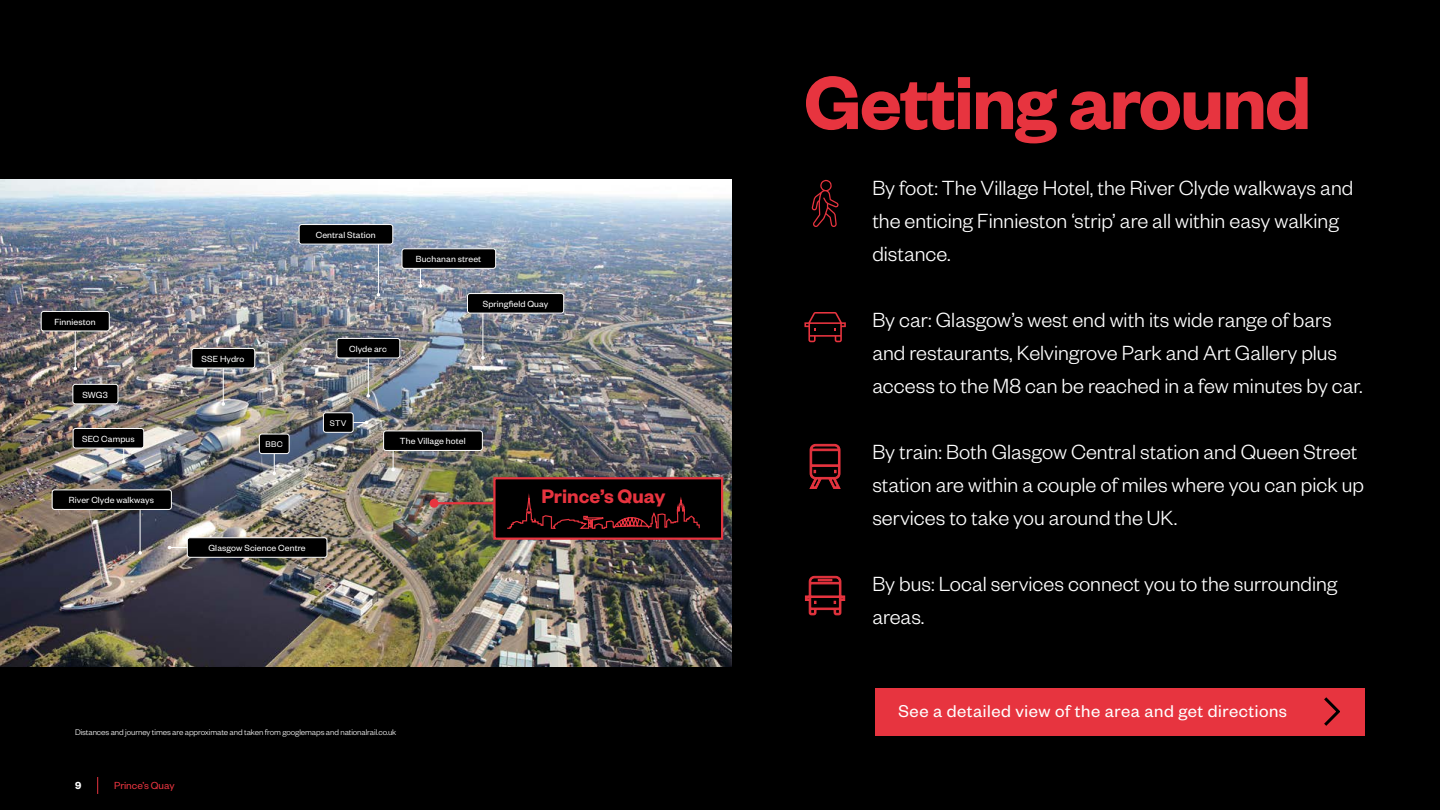
<style>
.page{position:relative;width:1440px;height:810px;background:#000}
.page>*{position:absolute;margin:0;border:0;box-sizing:border-box;transform-origin:0 0}
.t1{font:600 82.5px "Founders Grotesk";letter-spacing:-.02em;color:#e7343f}
.t2{font:300 22.5px/33px "Founders Grotesk";color:#fff}
.t3{font:600 21.45px "Founders Grotesk";color:#e7343f}
.t4{font:18.75px "Founders Grotesk";letter-spacing:.03em;color:#fff}
.t5{font:11.25px "Founders Grotesk";color:#e7343f}
.t6{font:600 11.25px "Founders Grotesk";color:#fff}
.t7{font:9.75px "Founders Grotesk";letter-spacing:.01em;color:#fff}
.t8{font:300 9px "Founders Grotesk";letter-spacing:-.01em;color:#fff}
.t9{font:9px "Founders Grotesk";letter-spacing:.04em;color:#fff}
</style>
<div class="page">
<div style="left:875px;top:688px;width:490px;height:47px;background:#e7343f"></div>
<svg style="left:812px;top:180px;width:27px;height:47px"></svg>
<svg style="left:804px;top:312px;width:42px;height:30px"></svg>
<svg style="left:809px;top:444px;width:32px;height:45px"></svg>
<svg style="left:805px;top:576px;width:40px;height:40px"></svg>
<svg style="left:97px;top:777px;width:1px;height:17px"></svg>
<svg style="left:1324px;top:697px;width:16px;height:29px"></svg>
<img style="left:0;top:180px;width:731px;height:487px">
<hr style="left:274px;top:437px;width:1px;height:36px;background:#fff">
<div style="left:259px;top:434px;width:30px;height:20px;background:#000;border-radius:3px"></div>
<div style="left:259px;top:434px;width:31px;height:20px;border:1px solid #fff;border-radius:3px"></div>
<hr style="left:368px;top:354px;width:1px;height:42px;background:#fff">
<div style="left:337px;top:338px;width:63px;height:20px;background:#000;border-radius:3px"></div>
<div style="left:336px;top:338px;width:64px;height:20px;border:1px solid #fff;border-radius:3px"></div>
<div style="left:73px;top:384px;width:45px;height:20px;background:#000;border-radius:3px"></div>
<div style="left:72px;top:384px;width:46px;height:20px;border:1px solid #fff;border-radius:3px"></div>
<svg style="left:122px;top:448px;width:4px;height:16px"></svg>
<div style="left:73px;top:428px;width:71px;height:20px;background:#000;border-radius:3px"></div>
<div style="left:73px;top:428px;width:71px;height:20px;border:1px solid #fff;border-radius:3px"></div>
<hr style="left:223px;top:367px;width:1px;height:37px;background:#fff">
<svg style="left:221px;top:402px;width:4px;height:4px"></svg>
<div style="left:192px;top:348px;width:63px;height:20px;background:#000;border-radius:3px"></div>
<div style="left:191px;top:348px;width:64px;height:20px;border:1px solid #fff;border-radius:3px"></div>
<hr style="left:434px;top:502px;width:131px;height:2px;background:#e7343f">
<div style="left:430px;top:499px;width:9px;height:9px;background:#e7343f;border-radius:50%"></div>
<svg style="left:168px;top:546px;width:19px;height:3px"></svg>
<div style="left:187px;top:538px;width:140px;height:19px;background:#000;border-radius:3px"></div>
<div style="left:187px;top:537px;width:140px;height:21px;border:1px solid #fff;border-radius:3px"></div>
<svg style="left:419px;top:269px;width:3px;height:19px"></svg>
<div style="left:402px;top:249px;width:94px;height:19px;background:#000;border-radius:3px"></div>
<div style="left:402px;top:248px;width:94px;height:21px;border:1px solid #fff;border-radius:3px"></div>
<svg style="left:354px;top:421px;width:14px;height:3px"></svg>
<div style="left:323px;top:413px;width:30px;height:19px;background:#000;border-radius:3px"></div>
<div style="left:323px;top:412px;width:31px;height:21px;border:1px solid #fff;border-radius:3px"></div>
<hr style="left:378px;top:243px;width:1px;height:52px;background:#fff">
<div style="left:299px;top:225px;width:94px;height:19px;background:#000;border-radius:3px"></div>
<div style="left:299px;top:224px;width:94px;height:21px;border:1px solid #fff;border-radius:3px"></div>
<hr style="left:482px;top:303px;width:1px;height:55px;background:#fff">
<svg style="left:481px;top:356px;width:4px;height:4px"></svg>
<div style="left:467px;top:294px;width:97px;height:19px;background:#000;border-radius:3px"></div>
<div style="left:467px;top:293px;width:97px;height:21px;border:1px solid #fff;border-radius:3px"></div>
<hr style="left:140px;top:507px;width:1px;height:46px;background:#fff">
<svg style="left:138px;top:551px;width:4px;height:4px"></svg>
<div style="left:52px;top:490px;width:119px;height:19px;background:#000;border-radius:3px"></div>
<div style="left:52px;top:489px;width:120px;height:21px;border:1px solid #fff;border-radius:3px"></div>
<svg style="left:391px;top:451px;width:4px;height:20px"></svg>
<div style="left:384px;top:431px;width:98px;height:19px;background:#000;border-radius:3px"></div>
<div style="left:383px;top:430px;width:100px;height:21px;border:1px solid #fff;border-radius:3px"></div>
<div style="left:494px;top:478px;width:228px;height:61px;background:#000"></div>
<div style="left:493px;top:477px;width:230px;height:63px;border:2px solid #e7343f"></div>
<svg style="left:507px;top:493px;width:193px;height:36px"></svg>
<hr style="left:75px;top:326px;width:1px;height:43px;background:#fff">
<div style="left:41px;top:311px;width:68px;height:20px;background:#000;border-radius:3px"></div>
<div style="left:41px;top:311px;width:69px;height:20px;border:1px solid #fff;border-radius:3px"></div>
<p class="t7" style="left:54px;top:316px;width:43px">Finnieston</p>
<p class="t7" style="left:82px;top:389px;width:27px">SWG3</p>
<p class="t7" style="left:82px;top:433px;width:54px">SEC Campus</p>
<p class="t7" style="left:69px;top:494px;width:87px">River Clyde walkways</p>
<p class="t7" style="left:202px;top:353px;width:44px">SSE Hydro</p>
<p class="t7" style="left:316px;top:229px;width:61px">Central Station</p>
<p class="t7" style="left:349px;top:343px;width:39px">Clyde arc</p>
<p class="t7" style="left:416px;top:253px;width:67px">Buchanan street</p>
<p class="t7" style="left:483px;top:298px;width:67px">Springfield Quay</p>
<p class="t9" style="left:265px;top:439px;width:19px">BBC</p>
<p class="t9" style="left:330px;top:418px;width:18px">STV</p>
<p class="t7" style="left:209px;top:542px;width:99px">Glasgow Science Centre</p>
<p class="t7" style="left:400px;top:435px;width:67px">The Village hotel</p>
<p class="t3" style="left:541px;top:483px;width:126px">Prince’s Quay</p>
<p class="t8" style="left:75px;top:727px;width:323px">Distances and journey times are approximate and taken from googlemaps and nationalrail.co.uk</p>
<p class="t6" style="left:75px;top:779px;width:8px">9</p>
<p class="t5" style="left:114px;top:779px;width:62px">Prince’s Quay</p>
<h1 class="t1" style="left:804px;top:51px;width:509px">Getting around</h1>
<p class="t2" style="left:872px;top:170px;width:483px">By foot: The Village Hotel, the River Clyde walkways and the enticing Finnieston ‘strip’ are all within easy walking distance.</p>
<p class="t2" style="left:872px;top:302px;width:492px">By car: Glasgow’s west end with its wide range of bars and restaurants, Kelvingrove Park and Art Gallery plus access to the M8 can be reached in a few minutes by car.</p>
<p class="t2" style="left:872px;top:434px;width:493px">By train: Both Glasgow Central station and Queen Street station are within a couple of miles where you can pick up services to take you around the UK.</p>
<p class="t2" style="left:872px;top:566px;width:467px">By bus: Local services connect you to the surrounding areas.</p>
<p class="t4" style="left:898px;top:700px;width:390px">See a detailed view of the area and get directions</p>
</div>
